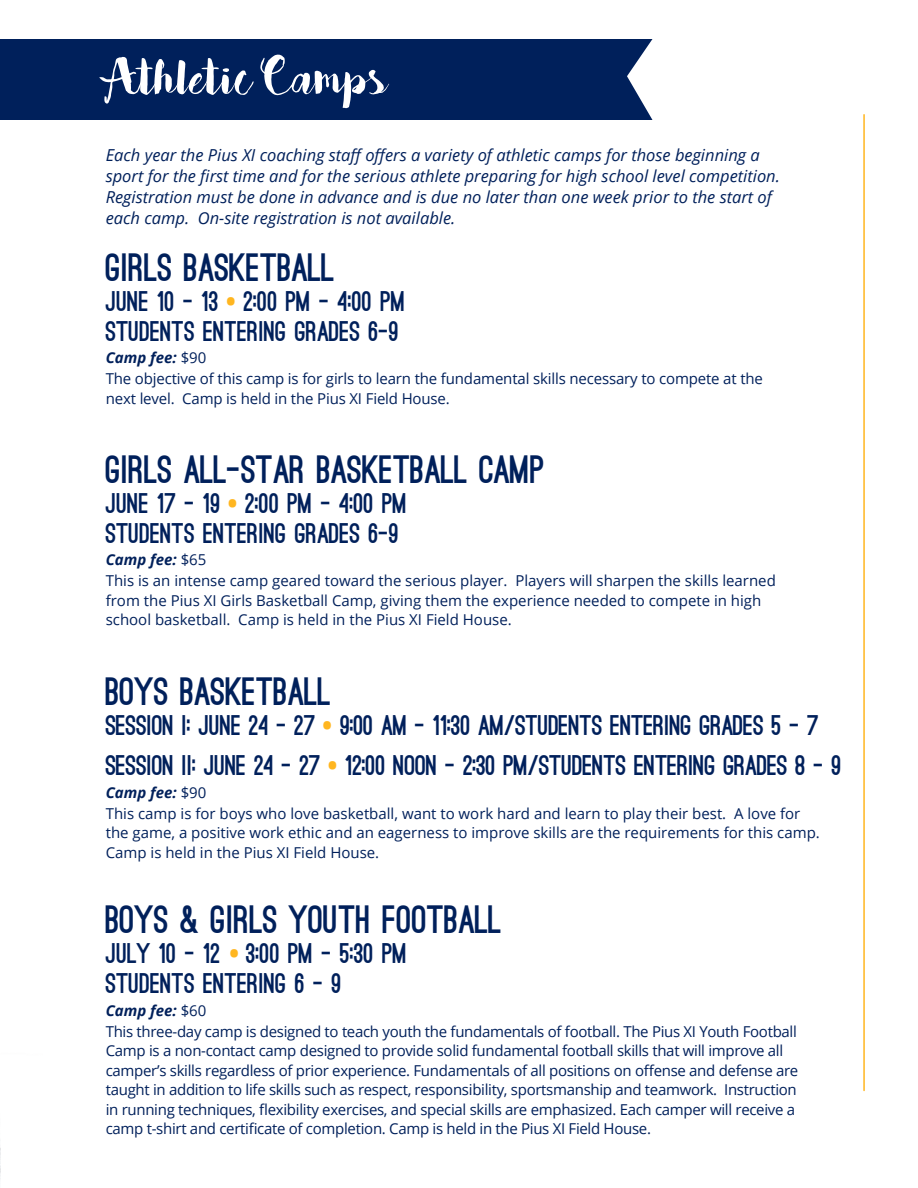
<style>
.page{position:relative;width:918px;height:1188px;background:#fff}
.page>*{position:absolute;margin:0;border:0;box-sizing:border-box;transform-origin:0 0}
.t1{font:60px "Bakery";color:#fff}
.t2{font:900 37.5px "Ostrich Sans";color:#00205b}
.t3{font:900 27px "Ostrich Sans";color:#00205b}
.t4{font:italic 16.5px/21px "Open Sans";color:#00205b}
.t5{font:15px/19.5px "Open Sans";letter-spacing:-.02em;color:#00205b}
.t6{font:15px/19.5px "Open Sans";color:#00205b}
.t7{font:italic 700 15px "Open Sans";color:#00205b}
.s1{font-family:"Open Sans";font-weight:700;color:#ffb620}
.s2{font-weight:400;font-style:normal}
</style>
<div class="page">
<hr style="left:863px;top:115px;width:2px;height:975px;background:#ffb620">
<div style="left:0;top:39px;width:652px;height:81px;background:#00205b"></div>
<p class="t1" style="left:107px;top:38px;width:282px">Athletic Camps</p>
<p class="t4" style="left:106px;top:144px;width:676px">Each year the Pius XI coaching staff offers a variety of athletic camps for those beginning a sport for the first time and for the serious athlete preparing for high school level competition.<br>Registration must be done in advance and is due no later than one week prior to the start of each camp. On-site registration is not available.</p>
<p class="t2" style="left:106px;top:253px;width:231px">GIRLS BASKETBALL</p>
<p class="t3" style="left:106px;top:291px;width:301px">JUNE 10 – 13 <span class="s1">•</span> 2:00 PM – 4:00 PM</p>
<p class="t3" style="left:106px;top:321px;width:295px">STUDENTS ENTERING GRADES 6-9</p>
<p class="t7" style="left:106px;top:347px;width:102px">Camp fee: <span class="s2">$90</span></p>
<p class="t5" style="left:106px;top:369px;width:659px">The objective of this camp is for girls to learn the fundamental skills necessary to compete at the next level. Camp is held in the Pius XI Field House.</p>
<p class="t2" style="left:106px;top:455px;width:441px">GIRLS ALL-STAR BASKETBALL CAMP</p>
<p class="t3" style="left:106px;top:493px;width:303px">JUNE 17 – 19 <span class="s1">•</span> 2:00 PM – 4:00 PM</p>
<p class="t3" style="left:106px;top:523px;width:295px">STUDENTS ENTERING GRADES 6-9</p>
<p class="t7" style="left:106px;top:549px;width:102px">Camp fee: <span class="s2">$65</span></p>
<p class="t6" style="left:106px;top:571px;width:672px">This is an intense camp geared toward the serious player. Players will sharpen the skills learned from the Pius XI Girls Basketball Camp, giving them the experience needed to compete in high school basketball. Camp is held in the Pius XI Field House.</p>
<p class="t2" style="left:106px;top:677px;width:227px">BOYS BASKETBALL</p>
<p class="t3" style="left:106px;top:715px;width:715px">SESSION I: JUNE 24 – 27 <span class="s1">•</span> 9:00 AM – 11:30 AM/STUDENTS ENTERING GRADES 5 – 7</p>
<p class="t3" style="left:106px;top:755px;width:738px">SESSION II: JUNE 24 – 27 <span class="s1">•</span> 12:00 NOON – 2:30 PM/STUDENTS ENTERING GRADES 8 – 9</p>
<p class="t7" style="left:106px;top:782px;width:102px">Camp fee: <span class="s2">$90</span></p>
<p class="t6" style="left:106px;top:803px;width:696px">This camp is for boys who love basketball, want to work hard and learn to play their best. A love for</p>
<p class="t6" style="left:106px;top:823px;width:716px">the game, a positive work ethic and an eagerness to improve skills are the requirements for this camp.</p>
<p class="t6" style="left:106px;top:842px;width:275px">Camp is held in the Pius XI Field House.</p>
<p class="t2" style="left:106px;top:906px;width:398px">BOYS &amp; GIRLS YOUTH FOOTBALL</p>
<p class="t3" style="left:106px;top:943px;width:303px">JULY 10 – 12 <span class="s1">•</span> 3:00 PM – 5:30 PM</p>
<p class="t3" style="left:106px;top:973px;width:238px">STUDENTS ENTERING 6 – 9</p>
<p class="t7" style="left:106px;top:1000px;width:102px">Camp fee: <span class="s2">$60</span></p>
<p class="t5" style="left:106px;top:1021px;width:694px">This three-day camp is designed to teach youth the fundamentals of football. The Pius XI Youth Football Camp is a non-contact camp designed to provide solid fundamental football skills that will improve all camper’s skills regardless of prior experience. Fundamentals of all positions on offense and defense are taught in addition to life skills such as respect, responsibility, sportsmanship and teamwork. Instruction in running techniques, flexibility exercises, and special skills are emphasized. Each camper will receive a camp t-shirt and certificate of completion. Camp is held in the Pius XI Field House.</p>
</div>
